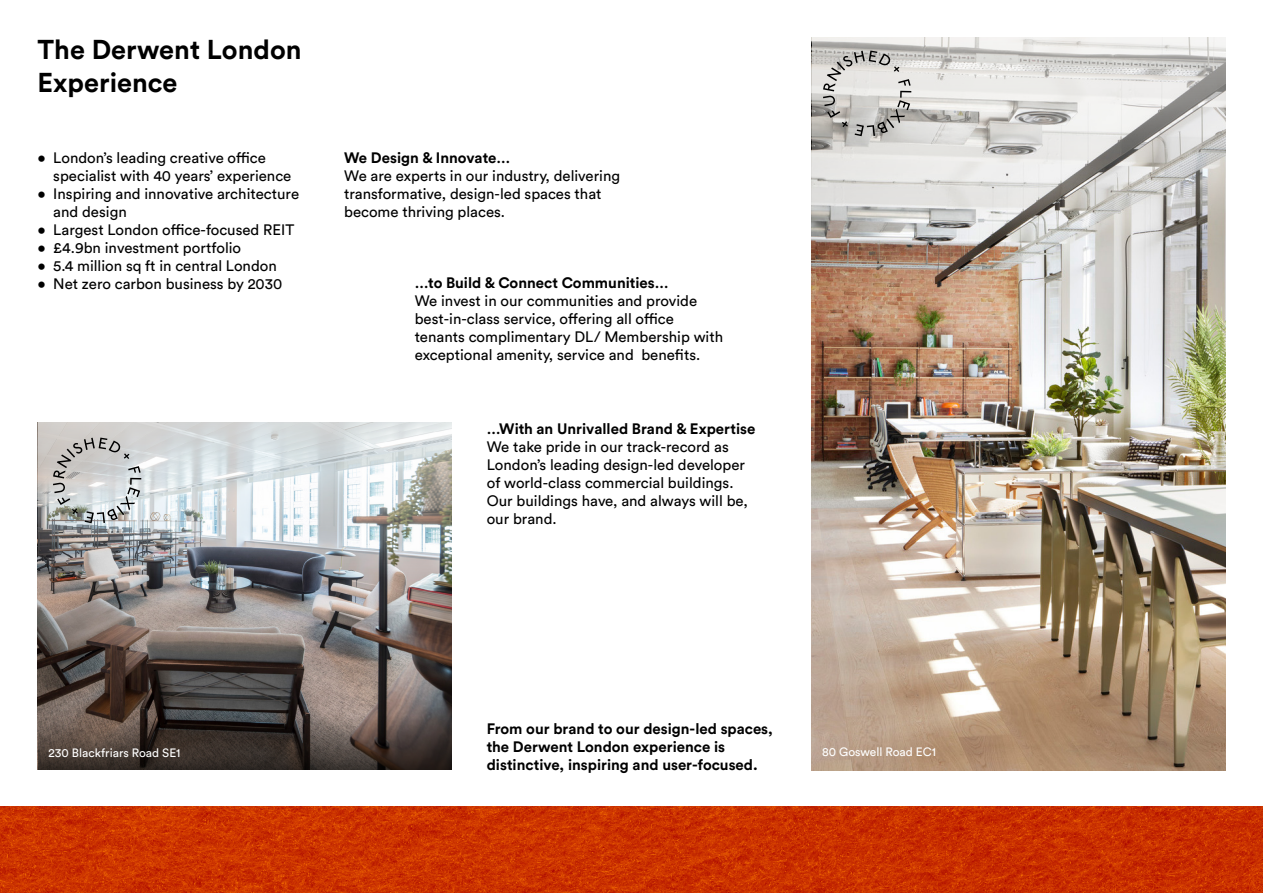
<style>
.page{position:relative;width:1263px;height:893px;background:#fff}
.page>*{position:absolute;margin:0;border:0;box-sizing:border-box;transform-origin:0 0}
.t1{font:700 27px/32.4px "Circular Std";color:#000}
.t2{font:15px/18px "Circular Std";color:#000}
.t3{font:700 15px/18px "Circular Std";color:#000}
.t4{font:12px "Circular Std";color:#fff}
</style>
<div class="page">
<img style="left:0;top:807px;width:1263px;height:86px">
<img style="left:811px;top:246px;width:414px;height:524px">
<img style="left:38px;top:578px;width:414px;height:138px">
<svg style="left:38px;top:716px;width:414px;height:53px;background:#443a35"></svg>
<svg style="left:811px;top:38px;width:414px;height:208px;background:#d1cfcd"></svg>
<svg style="left:823px;top:51px;width:88px;height:85px;background:#c0bebb"></svg>
<img style="left:38px;top:422px;width:414px;height:156px">
<svg style="left:53px;top:438px;width:88px;height:85px;background:#bdbfbe"></svg>
<h1 class="t1" style="left:38px;top:33px;width:266px">The Derwent London<br>Experience</h1>
<p class="t2" style="left:53px;top:148px;width:240px;text-indent:-16px">• London’s leading creative office specialist with 40 years’ experience</p>
<p class="t2" style="left:53px;top:184px;width:247px;text-indent:-16px">• Inspiring and innovative architecture and design</p>
<p class="t2" style="left:38px;top:220px;width:258px">• Largest London office-focused REIT</p>
<p class="t2" style="left:38px;top:238px;width:205px">• £4.9bn investment portfolio</p>
<p class="t2" style="left:38px;top:256px;width:241px">• 5.4 million sq ft in central London</p>
<p class="t2" style="left:38px;top:274px;width:246px">• Net zero carbon business by 2030</p>
<p class="t3" style="left:344px;top:148px;width:168px">We Design &amp; Innovate…</p>
<p class="t2" style="left:344px;top:166px;width:277px">We are experts in our industry, delivering transformative, design-led spaces that become thriving places.</p>
<p class="t3" style="left:415px;top:273px;width:255px">…to Build &amp; Connect Communities…</p>
<p class="t2" style="left:415px;top:291px;width:310px">We invest in our communities and provide best-in-class service, offering all office tenants complimentary DL/ Membership with exceptional amenity, service and benefits.</p>
<p class="t3" style="left:487px;top:420px;width:270px">…With an Unrivalled Brand &amp; Expertise</p>
<p class="t2" style="left:487px;top:438px;width:263px">We take pride in our track-record as<br>London’s leading design-led developer of world-class commercial buildings.<br>Our buildings have, and always will be, our brand.</p>
<p class="t3" style="left:487px;top:720px;width:288px">From our brand to our design-led spaces, the Derwent London experience is distinctive, inspiring and user-focused.</p>
<p class="t4" style="left:49px;top:745px;width:133px">230 Blackfriars Road SE1</p>
<p class="t4" style="left:822px;top:744px;width:115px">80 Goswell Road EC1</p>
</div>
